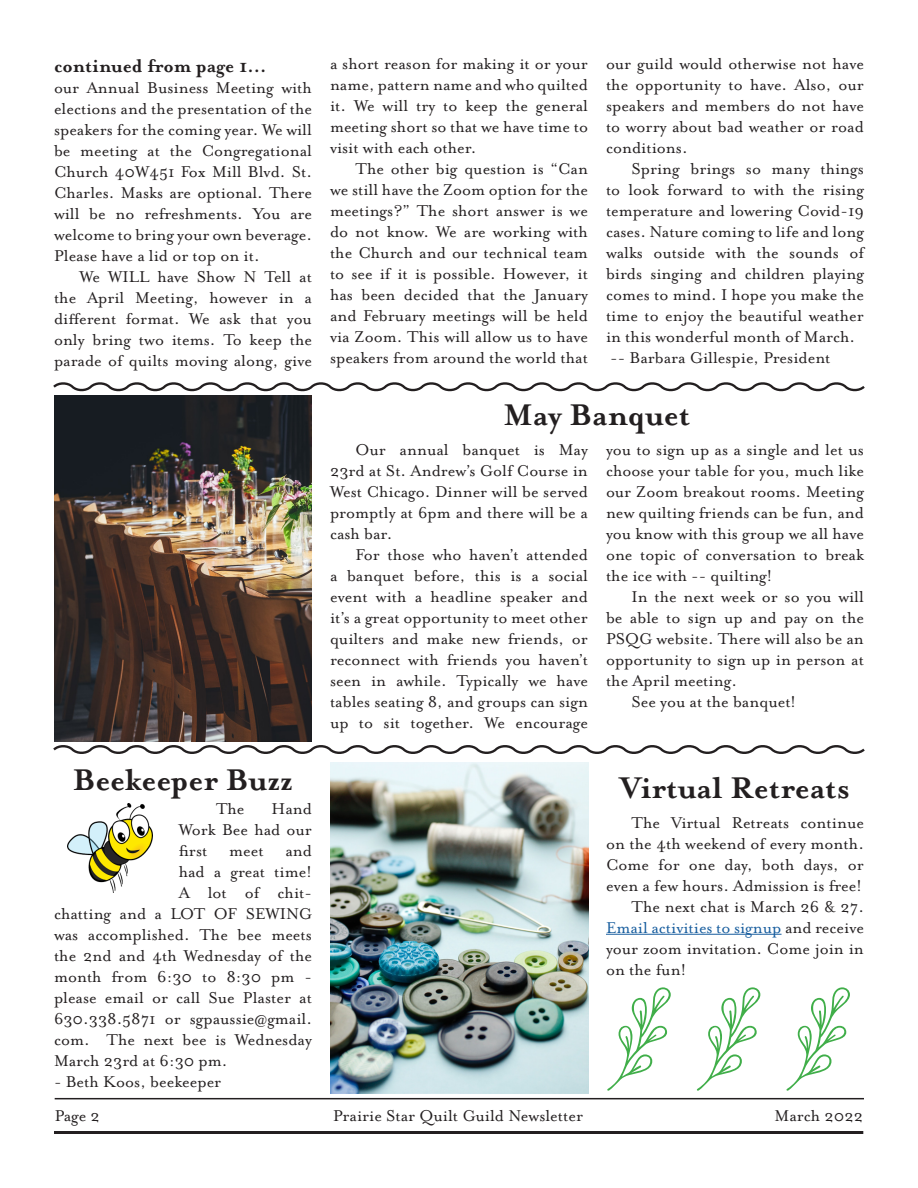
<style>
.page{position:relative;width:918px;height:1188px;background:#fff}
.page>*{position:absolute;margin:0;border:0;box-sizing:border-box;transform-origin:0 0}
.Headline{font:700 34.35px "Mrs Eaves OT";color:#231f20}
.Emphasized_body_copy{font:700 21px "Mrs Eaves OT";color:#231f20}
.Body_copy{font:18px/21px "Mrs Eaves OT";color:#231f20;text-align:justify}
.s1{color:#175d9e}
</style>
<div class="page">
<hr style="left:55px;top:1098px;width:809px;height:1px;background:#231f20">
<hr style="left:54px;top:1131px;width:809px;height:3px;background:#231f20">
<hr style="left:606px;top:934px;width:176px;height:1px;background:#175d9e">
<svg style="left:53px;top:382px;width:812px;height:10px"></svg>
<img style="left:54px;top:396px;width:258px;height:345px">
<svg style="left:53px;top:745px;width:812px;height:9px"></svg>
<img style="left:67px;top:803px;width:85px;height:89px">
<img style="left:330px;top:762px;width:258px;height:331px">
<p class="Emphasized_body_copy" style="left:54px;top:54px;width:214px">continued from page 1...</p>
<p class="Body_copy" style="left:54px;top:78px;width:260px">our Annual Business Meeting with elections and the presentation of the speakers for the coming year. We will be meeting at the Congregational Church 40W451 Fox Mill Blvd. St.<br>Charles. Masks are optional. There will be no refreshments. You are welcome to bring your own beverage.<br>Please have a lid or top on it.</p>
<p class="Body_copy" style="left:54px;top:267px;width:260px;text-indent:26px">We WILL have Show N Tell at the April Meeting, however in a different format. We ask that you only bring two items. To keep the parade of quilts moving along, give</p>
<p class="Headline" style="left:73px;top:761px;width:222px">Beekeeper Buzz</p>
<p class="Body_copy" style="left:216px;top:798px;width:30px">The</p>
<p class="Body_copy" style="left:272px;top:798px;width:42px">Hand</p>
<p class="Body_copy" style="left:179px;top:819px;width:135px">Work Bee had our</p>
<p class="Body_copy" style="left:179px;top:840px;width:135px">first meet and</p>
<p class="Body_copy" style="left:179px;top:861px;width:135px">had a great time!</p>
<p class="Body_copy" style="left:179px;top:882px;width:135px">A lot of chit-</p>
<p class="Body_copy" style="left:54px;top:903px;width:260px">chatting and a LOT OF SEWING</p>
<p class="Body_copy" style="left:54px;top:924px;width:260px">was accomplished. The bee meets</p>
<p class="Body_copy" style="left:54px;top:945px;width:260px">the 2nd and 4th Wednesday of the</p>
<p class="Body_copy" style="left:54px;top:966px;width:259px">month from 6:30 to 8:30 pm -</p>
<p class="Body_copy" style="left:54px;top:987px;width:259px">please email or call Sue Plaster at</p>
<p class="Body_copy" style="left:54px;top:1008px;width:260px">630.338.5871 or sgpaussie@gmail.</p>
<p class="Body_copy" style="left:54px;top:1029px;width:259px">com. The next bee is Wednesday</p>
<p class="Body_copy" style="left:54px;top:1050px;width:175px">March 23rd at 6:30 pm.</p>
<p class="Body_copy" style="left:54px;top:1071px;width:169px">- Beth Koos, beekeeper</p>
<p class="Body_copy" style="left:330px;top:53px;width:260px">a short reason for making it or your name, pattern name and who quilted it. We will try to keep the general meeting short so that we have time to visit with each other.</p>
<p class="Body_copy" style="left:330px;top:158px;width:260px;text-indent:26px">The other big question is “Can we still have the Zoom option for the meetings?” The short answer is we do not know. We are working with the Church and our technical team to see if it is possible. However, it has been decided that the January and February meetings will be held via Zoom. This will allow us to have speakers from around the world that</p>
<p class="Body_copy" style="left:606px;top:53px;width:259px">our guild would otherwise not have the opportunity to have. Also, our speakers and members do not have to worry about bad weather or road conditions.</p>
<p class="Body_copy" style="left:606px;top:158px;width:260px;text-indent:26px">Spring brings so many things to look forward to with the rising temperature and lowering Covid-19 cases. Nature coming to life and long walks outside with the sounds of birds singing and children playing comes to mind. I hope you make the time to enjoy the beautiful weather in this wonderful month of March.</p>
<p class="Body_copy" style="left:610px;top:347px;width:222px">-- Barbara Gillespie, President</p>
<p class="Headline" style="left:504px;top:396px;width:188px">May Banquet</p>
<p class="Body_copy" style="left:330px;top:440px;width:260px;text-indent:26px">Our annual banquet is May 23rd at St. Andrew’s Golf Course in West Chicago. Dinner will be served promptly at 6pm and there will be a cash bar.</p>
<p class="Body_copy" style="left:330px;top:545px;width:260px;text-indent:26px">For those who haven’t attended a banquet before, this is a social event with a headline speaker and it’s a great opportunity to meet other quilters and make new friends, or reconnect with friends you haven’t seen in awhile. Typically we have tables seating 8, and groups can sign up to sit together. We encourage</p>
<p class="Body_copy" style="left:606px;top:440px;width:260px">you to sign up as a single and let us choose your table for you, much like our Zoom breakout rooms. Meeting new quilting friends can be fun, and you know with this group we all have one topic of conversation to break the ice with -- quilting!</p>
<p class="Body_copy" style="left:606px;top:587px;width:259px;text-indent:26px">In the next week or so you will be able to sign up and pay on the PSQG website. There will also be an opportunity to sign up in person at the April meeting.</p>
<p class="Body_copy" style="left:632px;top:692px;width:166px">See you at the banquet!</p>
<p class="Headline" style="left:620px;top:769px;width:232px">Virtual Retreats</p>
<p class="Body_copy" style="left:606px;top:812px;width:260px;text-indent:26px">The Virtual Retreats continue on the 4th weekend of every month.<br>Come for one day, both days, or even a few hours. Admission is free!</p>
<p class="Body_copy" style="left:606px;top:896px;width:260px;text-indent:26px">The next chat is March 26 &amp; 27.<br><span class="s1">Email activities to signup</span> and receive your zoom invitation. Come join in on the fun!</p>
<p class="Body_copy" style="left:55px;top:1106px;width:47px">Page 2</p>
<p class="Body_copy" style="left:333px;top:1106px;width:252px">Prairie Star Quilt Guild Newsletter</p>
<p class="Body_copy" style="left:775px;top:1106px;width:90px">March 2022</p>
</div>
